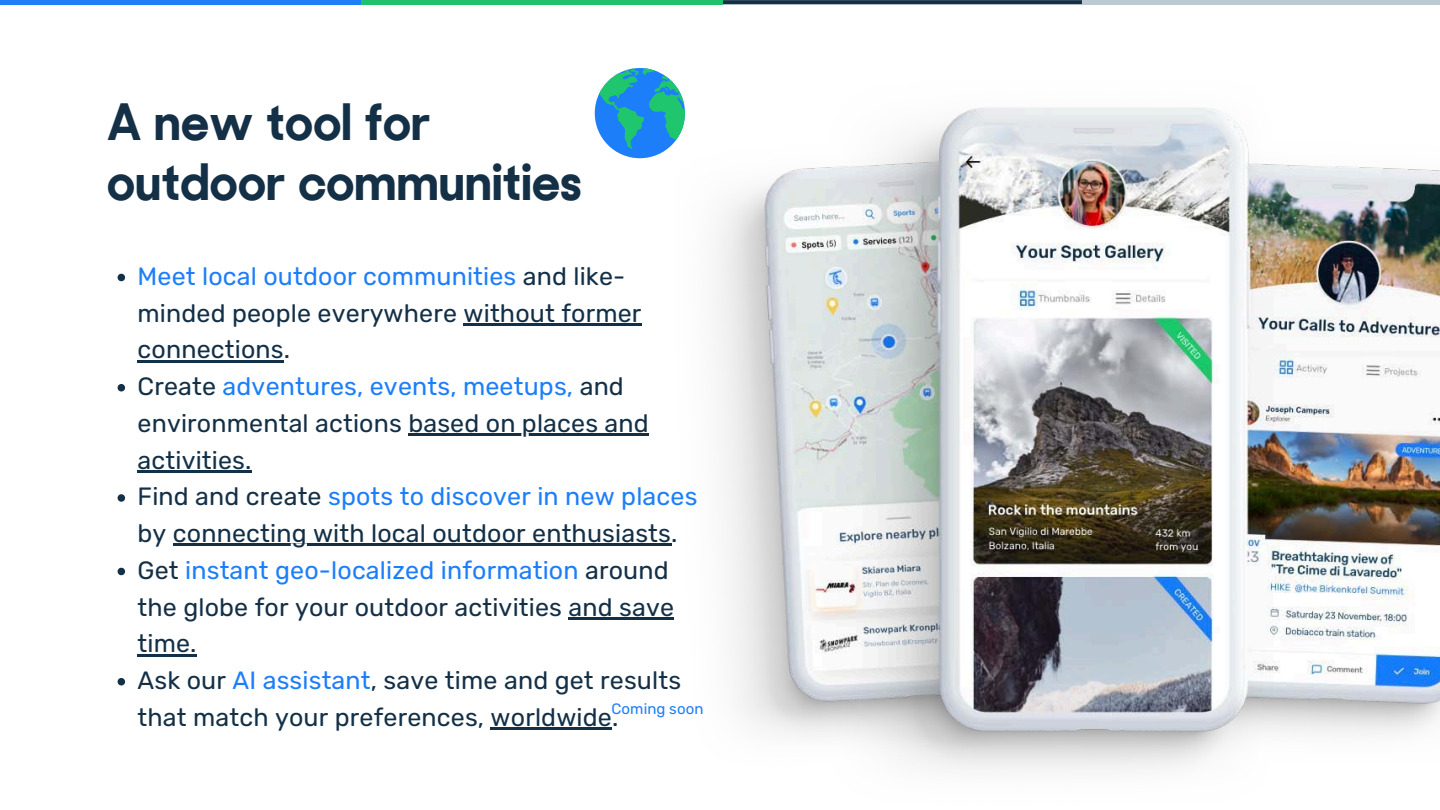
<style>
.page{position:relative;width:1440px;height:810px;background:#fff}
.page>*{position:absolute;margin:0;border:0;box-sizing:border-box;transform-origin:0 0}
.t1{font:700 50px/60px "Sharp Sans No 2";letter-spacing:.005em;color:#143047}
.t2{font:25px/36.8px "Rubik";letter-spacing:.005em;color:#143047}
.t3{font:25px "Rubik";letter-spacing:.005em;color:#1d7efa}
.t4{font:15px "Rubik";letter-spacing:.005em;color:#1d7efa}
.s1{color:#1d7efa}
.s2{color:#143047}
</style>
<div class="page">
<img style="left:716px;top:107px;width:724px;height:664px">
<hr style="left:0;top:0;width:361px;height:4px;background:#1d7ef5">
<svg style="left:722px;top:0;width:360px;height:4px"></svg>
<hr style="left:1082px;top:0;width:358px;height:4px;background:#bbcad2">
<hr style="left:361px;top:0;width:361px;height:4px;background:#20c16d">
<svg style="left:595px;top:68px;width:90px;height:90px"></svg>
<svg style="left:118px;top:274px;width:7px;height:7px"></svg>
<hr style="left:464px;top:323px;width:178px;height:2px;background:#143047">
<hr style="left:138px;top:360px;width:146px;height:2px;background:#143047">
<svg style="left:118px;top:384px;width:7px;height:7px"></svg>
<hr style="left:408px;top:433px;width:241px;height:3px;background:#143047">
<hr style="left:138px;top:470px;width:114px;height:2px;background:#143047">
<svg style="left:118px;top:494px;width:7px;height:8px"></svg>
<hr style="left:173px;top:544px;width:498px;height:2px;background:#143047">
<svg style="left:118px;top:568px;width:7px;height:7px"></svg>
<hr style="left:568px;top:617px;width:106px;height:2px;background:#143047">
<hr style="left:138px;top:654px;width:59px;height:2px;background:#143047">
<svg style="left:118px;top:678px;width:7px;height:7px"></svg>
<hr style="left:491px;top:727px;width:121px;height:3px;background:#143047">
<p class="t1" style="left:107px;top:98px;width:476px">A new tool for outdoor communities</p>
<h1 class="t2" style="left:138px;top:258px;width:505px"><span class="s1">Meet local outdoor communities</span> and like&shy;minded people everywhere without former connections.</h1>
<p class="t2" style="left:138px;top:368px;width:513px">Create <span class="s1">adventures, events, meetups,</span> and environmental actions based on places and</p>
<p class="t2" style="left:138px;top:442px;width:561px">activities.<br>Find and create <span class="s1">spots to discover in new places </span>by connecting with local outdoor enthusiasts.</p>
<p class="t3" style="left:138px;top:556px;width:533px"><span class="s2">Get</span> instant geo-localized information <span class="s2">around</span></p>
<p class="t2" style="left:138px;top:589px;width:545px">the globe for your outdoor activities and save time.<br>Ask our <span class="s1">AI assistant</span>, save time and get results</p>
<p class="t2" style="left:138px;top:699px;width:482px">that match your preferences, worldwide.</p>
<p class="t4" style="left:612px;top:700px;width:93px">Coming soon</p>
</div>
